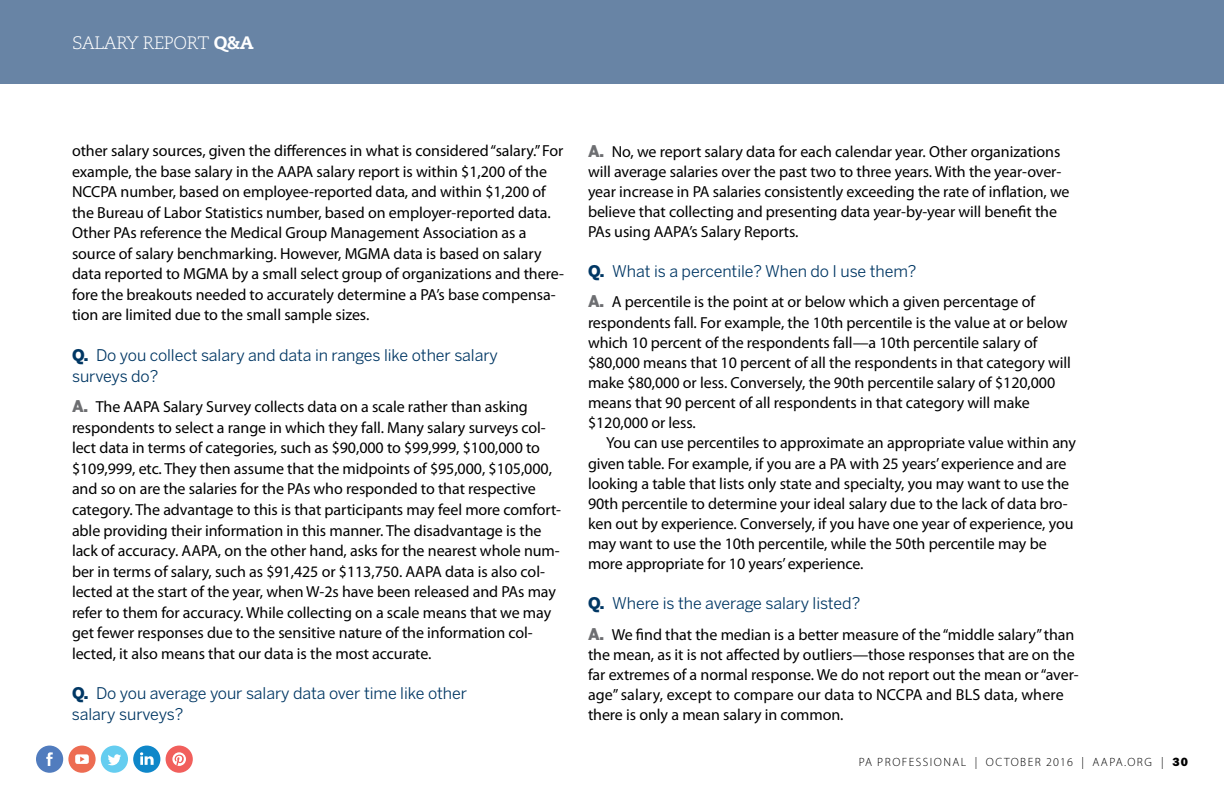
<style>
.page{position:relative;width:1224px;height:792px;background:#fff}
.page>*{position:absolute;margin:0;border:0;box-sizing:border-box;transform-origin:0 0}
.t1{font:300 18px "Caecilia LT Std";letter-spacing:-.025em;color:#fff}
.t2{font:16px/20.6px "Myriad Pro";letter-spacing:-.005em;color:#000}
.t3{font:16px/20.6px "Benton Sans";letter-spacing:-.005em;color:#003764}
.t4{font:300 12px "Myriad Pro";letter-spacing:.12em;color:#000}
.s1{font-weight:800}
.s2{font-weight:900}
.s3{font-family:"Benton Sans";font-weight:900;color:#6d6e71}
.s4{font-family:"Franklin Gothic";font-weight:800}
</style>
<div class="page">
<div style="left:0;top:0;width:1224px;height:84px;background:#6884a5"></div>
<div style="left:101px;top:746px;width:27px;height:27px;background:#65cdf0;border-radius:50%"></div>
<svg style="left:108px;top:754px;width:13px;height:11px"></svg>
<div style="left:166px;top:746px;width:27px;height:27px;background:#f15f5c;border-radius:50%"></div>
<svg style="left:172px;top:752px;width:14px;height:14px"></svg>
<div style="left:36px;top:746px;width:27px;height:27px;background:#517cbe;border-radius:50%"></div>
<svg style="left:46px;top:752px;width:7px;height:14px"></svg>
<div style="left:68px;top:746px;width:28px;height:27px;background:#ed6c52;border-radius:50%"></div>
<svg style="left:75px;top:754px;width:14px;height:10px"></svg>
<div style="left:133px;top:746px;width:27px;height:27px;background:#0f87c9;border-radius:50%"></div>
<svg style="left:140px;top:752px;width:14px;height:13px"></svg>
<p class="t1" style="left:72px;top:33px;width:183px">SALARY REPORT <span class="s1">Q&amp;A</span></p>
<p class="t2" style="left:72px;top:140px;width:493px">other salary sources, given the differences in what is considered “salary.” For example, the base salary in the AAPA salary report is within $1,200 of the NCCPA number, based on employee-reported data, and within $1,200 of the Bureau of Labor Statistics number, based on employer-reported data.<br>Other PAs reference the Medical Group Management Association as a source of salary benchmarking. However, MGMA data is based on salary data reported to MGMA by a small select group of organizations and there&shy;fore the breakouts needed to accurately determine a PA’s base compensa&shy;tion are limited due to the small sample sizes.</p>
<p class="t3" style="left:72px;top:345px;width:428px"><span class="s2">Q.</span> Do you collect salary and data in ranges like other salary surveys do?</p>
<p class="t2" style="left:72px;top:396px;width:491px"><span class="s3">A.</span> The AAPA Salary Survey collects data on a scale rather than asking respondents to select a range in which they fall. Many salary surveys col&shy;lect data in terms of categories, such as $90,000 to $99,999, $100,000 to $109,999, etc. They then assume that the midpoints of $95,000, $105,000, and so on are the salaries for the PAs who responded to that respective category. The advantage to this is that participants may feel more comfort&shy;able providing their information in this manner. The disadvantage is the lack of accuracy. AAPA, on the other hand, asks for the nearest whole num&shy;ber in terms of salary, such as $91,425 or $113,750. AAPA data is also col&shy;lected at the start of the year, when W-2s have been released and PAs may refer to them for accuracy. While collecting on a scale means that we may get fewer responses due to the sensitive nature of the information col&shy;lected, it also means that our data is the most accurate.</p>
<p class="t3" style="left:72px;top:683px;width:397px"><span class="s2">Q.</span> Do you average your salary data over time like other salary surveys?</p>
<p class="t2" style="left:588px;top:141px;width:483px;line-height:20.1px"><span class="s3">A.</span> No, we report salary data for each calendar year. Other organizations will average salaries over the past two to three years. With the year-over&shy;year increase in PA salaries consistently exceeding the rate of inflation, we believe that collecting and presenting data year-by-year will benefit the PAs using AAPA’s Salary Reports.</p>
<p class="t3" style="left:588px;top:261px;width:330px"><span class="s2">Q.</span> What is a percentile? When do I use them?</p>
<p class="t2" style="left:588px;top:292px;width:484px;line-height:20.1px"><span class="s3">A.</span> A percentile is the point at or below which a given percentage of respondents fall. For example, the 10th percentile is the value at or below which 10 percent of the respondents fall—a 10th percentile salary of $80,000 means that 10 percent of all the respondents in that category will make $80,000 or less. Conversely, the 90th percentile salary of $120,000 means that 90 percent of all respondents in that category will make $120,000 or less.</p>
<p class="t2" style="left:588px;top:433px;width:490px;line-height:20.1px;text-indent:18px">You can use percentiles to approximate an appropriate value within any given table. For example, if you are a PA with 25 years’ experience and are looking a table that lists only state and specialty, you may want to use the 90th percentile to determine your ideal salary due to the lack of data bro&shy;ken out by experience. Conversely, if you have one year of experience, you may want to use the 10th percentile, while the 50th percentile may be more appropriate for 10 years’ experience.</p>
<p class="t3" style="left:588px;top:593px;width:274px"><span class="s2">Q.</span> Where is the average salary listed?</p>
<p class="t2" style="left:588px;top:624px;width:492px;line-height:20.1px"><span class="s3">A.</span> We find that the median is a better measure of the “middle salary” than the mean, as it is not affected by outliers—those responses that are on the far extremes of a normal response. We do not report out the mean or “aver&shy;age” salary, except to compare our data to NCCPA and BLS data, where there is only a mean salary in common.</p>
<p class="t4" style="left:859px;top:755px;width:331px">PA PROFESSIONAL | OCTOBER 2016 | AAPA.ORG | <span class="s4">30</span></p>
</div>
